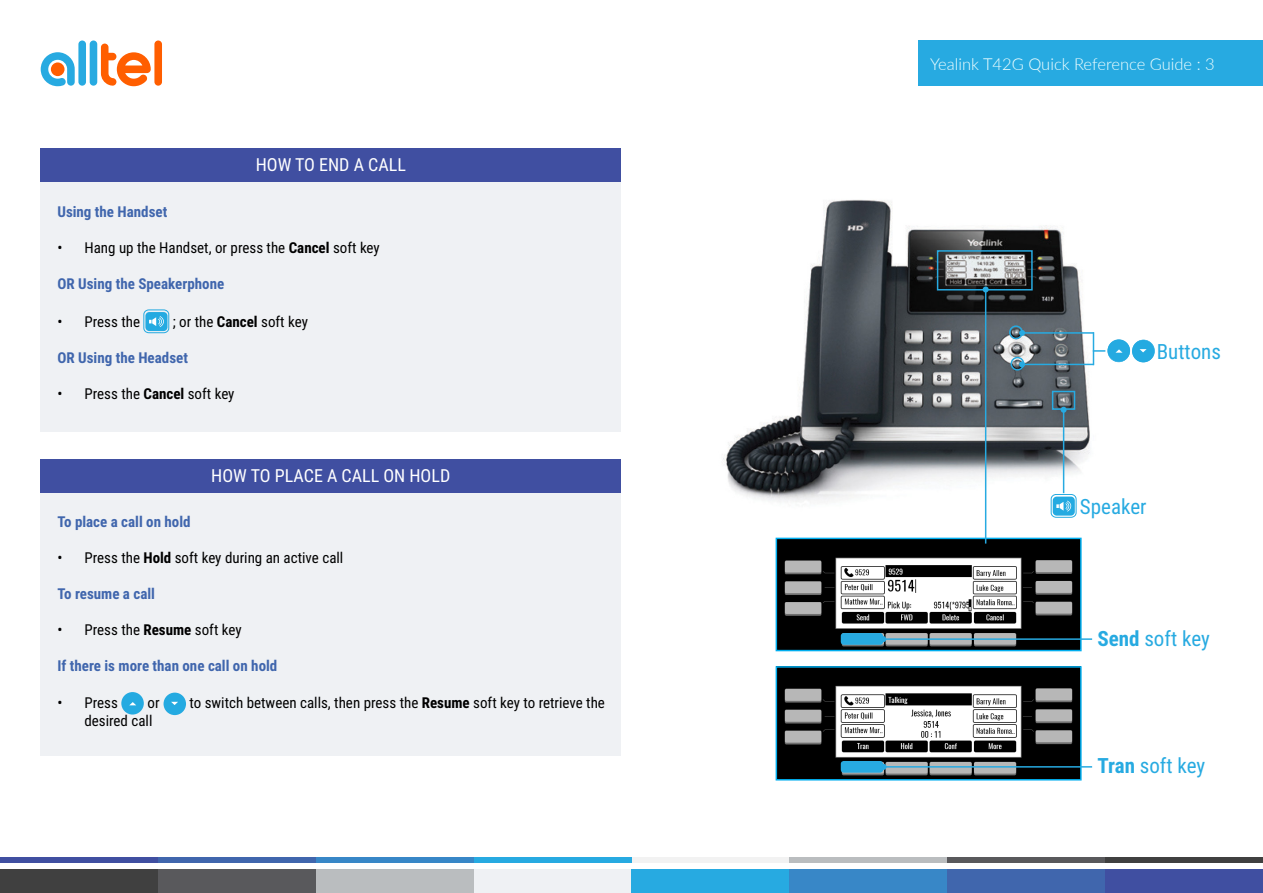
<style>
.page{position:relative;width:1263px;height:893px;background:#fff}
.page>*{position:absolute;margin:0;border:0;box-sizing:border-box;transform-origin:0 0}
.t1{font:21px "Roboto Condensed";color:#27aae1}
.t2{font:18px "Roboto Condensed";color:#fff}
.t3{font:300 16.5px "Lato";color:#f2ffff}
.t4{font:15px "Roboto Condensed";color:#000}
.t5{font:700 15px "Roboto Condensed";color:#4066ad}
.s1{font-weight:700}
</style>
<div class="page">
<div style="left:154px;top:41px;width:8px;height:45px;background:#ff5e00;border-radius:4px"></div>
<div style="left:90px;top:41px;width:7px;height:45px;background:#27aae1;border-radius:4px"></div>
<div style="left:78px;top:41px;width:8px;height:45px;background:#27aae1;border-radius:4px"></div>
<svg style="left:41px;top:52px;width:34px;height:34px"></svg>
<svg style="left:101px;top:44px;width:50px;height:42px"></svg>
<div style="left:0;top:869px;width:158px;height:24px;background:#404040"></div>
<div style="left:158px;top:869px;width:158px;height:24px;background:#59595c"></div>
<div style="left:316px;top:869px;width:158px;height:24px;background:#babdbf"></div>
<div style="left:474px;top:869px;width:157px;height:24px;background:#eff1f4"></div>
<div style="left:1105px;top:869px;width:158px;height:24px;background:#404fa1"></div>
<div style="left:947px;top:869px;width:158px;height:24px;background:#4066ad"></div>
<div style="left:789px;top:869px;width:158px;height:24px;background:#3887c7"></div>
<div style="left:631px;top:869px;width:158px;height:24px;background:#27aae1"></div>
<div style="left:1105px;top:857px;width:158px;height:6px;background:#404040"></div>
<div style="left:947px;top:857px;width:158px;height:6px;background:#59595c"></div>
<div style="left:789px;top:857px;width:158px;height:6px;background:#babdbf"></div>
<div style="left:631px;top:857px;width:158px;height:6px;background:#f2f2f2"></div>
<div style="left:0;top:857px;width:158px;height:6px;background:#404fa1"></div>
<div style="left:158px;top:857px;width:158px;height:6px;background:#4066ad"></div>
<div style="left:316px;top:857px;width:158px;height:6px;background:#3887c7"></div>
<div style="left:474px;top:857px;width:157px;height:6px;background:#27aae1"></div>
<div style="left:816px;top:40px;width:447px;height:46px;background:#27aae1"></div>
<div style="left:345px;top:31px;width:573px;height:68px;background:#fff"></div>
<img style="left:723px;top:199px;width:372px;height:349px">
<img style="left:779px;top:669px;width:300px;height:108px">
<div style="left:776px;top:666px;width:306px;height:114px;border:2px solid #00aeef"></div>
<img style="left:779px;top:541px;width:300px;height:107px">
<div style="left:776px;top:538px;width:306px;height:113px;border:2px solid #00aeef"></div>
<div style="left:40px;top:148px;width:581px;height:35px;background:#404fa1"></div>
<div style="left:40px;top:459px;width:581px;height:34px;background:#404fa1"></div>
<div style="left:40px;top:183px;width:581px;height:249px;background:#eff1f4"></div>
<div style="left:40px;top:493px;width:581px;height:263px;background:#eff1f4"></div>
<svg style="left:143px;top:310px;width:26px;height:23px"></svg>
<div style="left:121px;top:692px;width:23px;height:22px;background:#24aae1;border-radius:50%"></div>
<svg style="left:129px;top:702px;width:7px;height:3px"></svg>
<div style="left:164px;top:693px;width:22px;height:22px;background:#24aae1;border-radius:50%"></div>
<svg style="left:171px;top:702px;width:7px;height:3px"></svg>
<hr style="left:1063px;top:410px;width:1px;height:83px;background:#27aae1">
<svg style="left:1060px;top:410px;width:6px;height:3px"></svg>
<div style="left:1052px;top:391px;width:23px;height:19px;border:2px solid #27aae1"></div>
<div style="left:937px;top:250px;width:96px;height:40px;border:2px solid #27aae1"></div>
<hr style="left:985px;top:289px;width:1px;height:255px;background:#27aae1">
<svg style="left:983px;top:286px;width:6px;height:6px"></svg>
<hr style="left:883px;top:638px;width:209px;height:2px;background:#27aae1">
<svg style="left:883px;top:636px;width:3px;height:6px"></svg>
<div style="left:841px;top:761px;width:42px;height:12px;background:#27aae1;border-radius:3px"></div>
<div style="left:841px;top:633px;width:42px;height:12px;background:#27aae1;border-radius:3px"></div>
<hr style="left:884px;top:766px;width:208px;height:2px;background:#27aae1">
<svg style="left:883px;top:764px;width:4px;height:6px"></svg>
<div style="left:1009px;top:325px;width:14px;height:14px;border:2px solid #27aae1;border-radius:50%"></div>
<div style="left:1010px;top:357px;width:14px;height:14px;border:2px solid #27aae1;border-radius:50%"></div>
<hr style="left:1022px;top:332px;width:72px;height:2px;background:#27aae1">
<svg style="left:1019px;top:330px;width:6px;height:6px"></svg>
<hr style="left:1022px;top:364px;width:72px;height:1px;background:#27aae1">
<svg style="left:1019px;top:361px;width:6px;height:6px"></svg>
<hr style="left:1093px;top:332px;width:1px;height:33px;background:#27aae1">
<svg style="left:1094px;top:340px;width:61px;height:22px"></svg>
<svg style="left:1051px;top:494px;width:25px;height:24px"></svg>
<p class="t2" style="left:256px;top:152px;width:152px">HOW TO END A CALL</p>
<p class="t5" style="left:57px;top:201px;width:111px">Using the Handset</p>
<p class="t4" style="left:57px;top:237px;width:324px">• Hang up the Handset, or press the <span class="s1">Cancel</span> soft key</p>
<p class="t5" style="left:57px;top:273px;width:168px">OR Using the Speakerphone</p>
<p class="t4" style="left:57px;top:311px;width:84px">• Press the</p>
<p class="t4" style="left:173px;top:311px;width:137px">; or the <span class="s1">Cancel</span> soft key</p>
<p class="t5" style="left:57px;top:347px;width:132px">OR Using the Headset</p>
<p class="t4" style="left:57px;top:383px;width:179px">• Press the <span class="s1">Cancel</span> soft key</p>
<p class="t2" style="left:211px;top:463px;width:240px">HOW TO PLACE A CALL ON HOLD</p>
<p class="t5" style="left:57px;top:511px;width:135px">To place a call on hold</p>
<p class="t4" style="left:57px;top:547px;width:287px">• Press the <span class="s1">Hold</span> soft key during an active call</p>
<p class="t5" style="left:57px;top:583px;width:99px">To resume a call</p>
<p class="t4" style="left:57px;top:619px;width:186px">• Press the <span class="s1">Resume</span> soft key</p>
<p class="t5" style="left:57px;top:655px;width:221px">If there is more than one call on hold</p>
<p class="t4" style="left:57px;top:692px;width:62px">• Press</p>
<p class="t4" style="left:148px;top:692px;width:14px">or</p>
<p class="t4" style="left:189px;top:692px;width:417px">to switch between calls, then press the <span class="s1">Resume</span> soft key to retrieve the</p>
<p class="t4" style="left:84px;top:710px;width:70px">desired call</p>
<p class="t3" style="left:930px;top:53px;width:286px">Yealink T42G Quick Reference Guide : 3</p>
<h1 class="t1" style="left:1157px;top:337px;width:66px">Buttons</h1>
<h1 class="t1" style="left:1080px;top:491px;width:68px">Speaker</h1>
<h1 class="t1" style="left:1097px;top:624px;width:114px"><span class="s1">Send</span> soft key</h1>
<h1 class="t1" style="left:1097px;top:751px;width:109px"><span class="s1">Tran</span> soft key</h1>
</div>
